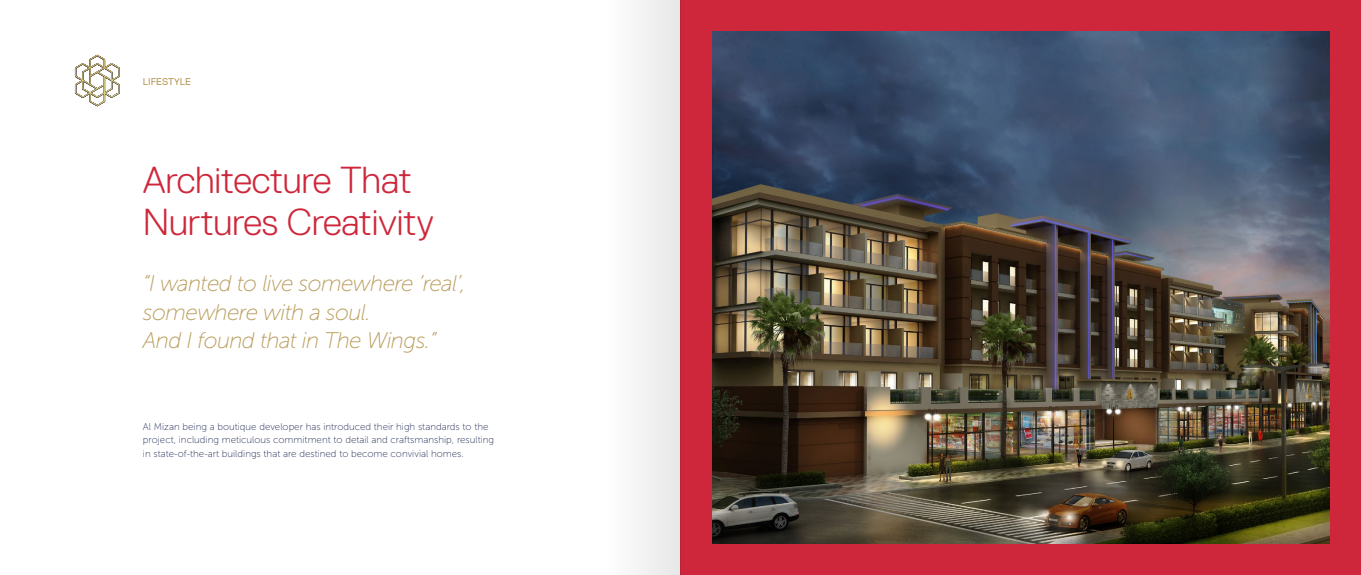
<style>
.page{position:relative;width:1361px;height:575px;background:#fff}
.page>*{position:absolute;margin:0;border:0;box-sizing:border-box;transform-origin:0 0}
.t1{font:300 37.5px/42px "Replica";letter-spacing:-.01em;color:#ce273b}
.t2{font:italic 22.5px/28.5px "Museo Sans 100";letter-spacing:-.03em;color:#b99c5b}
.t3{font:9.75px/13.5px "Museo Sans 100";color:#212b55}
.t4{font:9.75px "Replica";color:#b99c5b}
</style>
<div class="page">
<div style="left:680px;top:0;width:681px;height:574px;background:#ce273b"></div>
<img style="left:712px;top:32px;width:617px;height:510px">
<svg style="left:75px;top:55px;width:45px;height:51px"></svg>
<div style="left:604px;top:0;width:76px;height:574px;background:#f3f3f3"></div>
<p class="t4" style="left:143px;top:76px;width:50px">LIFESTYLE</p>
<h1 class="t1" style="left:143px;top:159px;width:292px">Architecture That<br>Nurtures Creativity</h1>
<h2 class="t2" style="left:143px;top:269px;width:325px">“I wanted to live somewhere ‘real’, somewhere with a soul.<br>And I found that in The Wings.”</h2>
<p class="t3" style="left:143px;top:419px;width:353px">Al Mizan being a boutique developer has introduced their high standards to the project, including meticulous commitment to detail and craftsmanship, resulting in state-of-the-art buildings that are destined to become convivial homes.</p>
</div>
